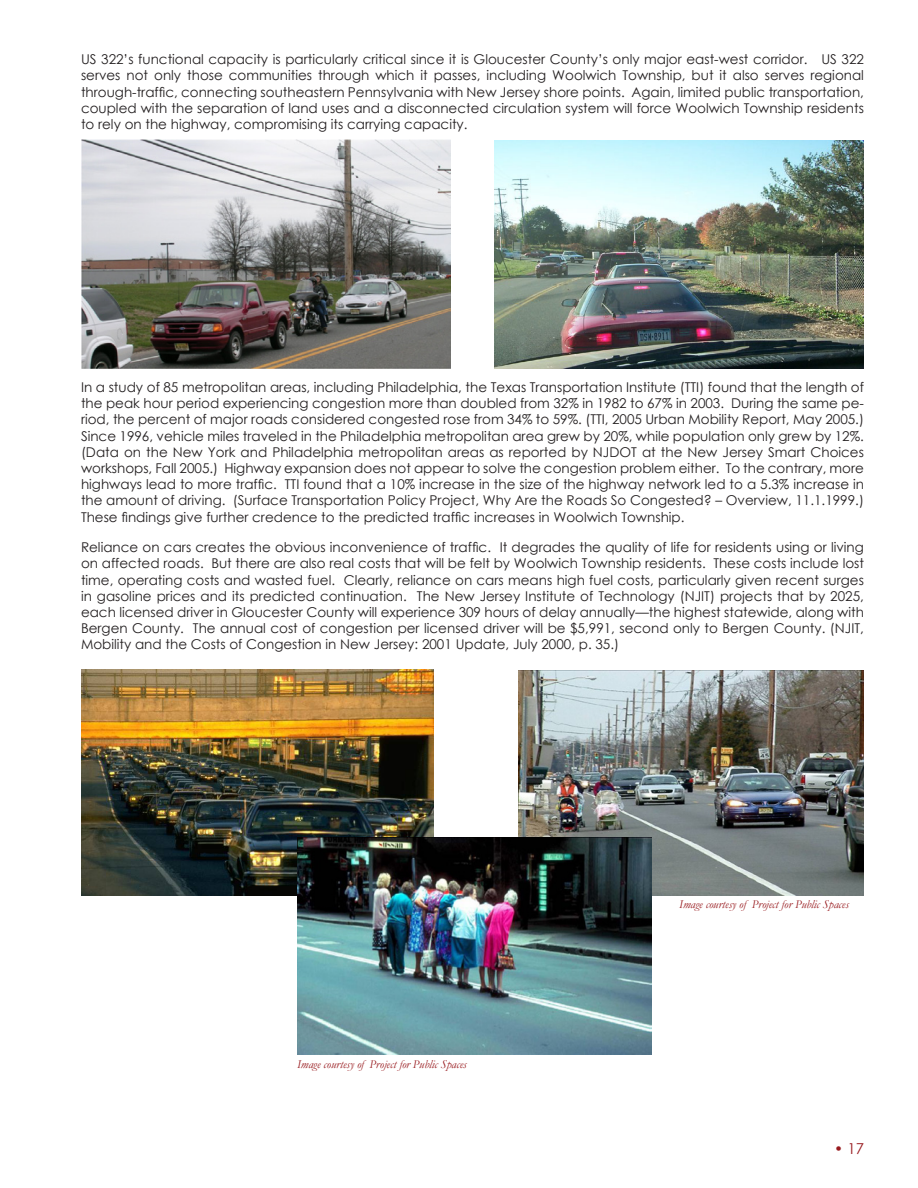
<style>
.page{position:relative;width:918px;height:1188px;background:#fff}
.page>*{position:absolute;margin:0;border:0;box-sizing:border-box;transform-origin:0 0}
.t1{font:15px "Century Gothic";color:#981a1e}
.t2{font:13.5px/16.2px "Century Gothic";color:#231f20;text-align:justify}
.t3{font:italic 12px "Garamond";color:#981a1e}
</style>
<div class="page">
<img style="left:81px;top:140px;width:370px;height:229px">
<img style="left:494px;top:140px;width:370px;height:229px">
<img style="left:519px;top:671px;width:345px;height:224px">
<img style="left:81px;top:670px;width:352px;height:225px">
<img style="left:297px;top:838px;width:355px;height:217px">
<p class="t2" style="left:81px;top:51px;width:785px">US 322’s functional capacity is particularly critical since it is Gloucester County’s only major east-west corridor. US 322 serves not only those communities through which it passes, including Woolwich Township, but it also serves regional through-traffic, connecting southeastern Pennsylvania with New Jersey shore points. Again, limited public transportation, coupled with the separation of land uses and a disconnected circulation system will force Woolwich Township residents to rely on the highway, compromising its carrying capacity.</p>
<p class="t2" style="left:81px;top:379px;width:785px">In a study of 85 metropolitan areas, including Philadelphia, the Texas Transportation Institute (TTI) found that the length of the peak hour period experiencing congestion more than doubled from 32% in 1982 to 67% in 2003. During the same pe&shy;riod, the percent of major roads considered congested rose from 34% to 59%. (TTI, 2005 Urban Mobility Report, May 2005.)<br>Since 1996, vehicle miles traveled in the Philadelphia metropolitan area grew by 20%, while population only grew by 12%. (Data on the New York and Philadelphia metropolitan areas as reported by NJDOT at the New Jersey Smart Choices workshops, Fall 2005.) Highway expansion does not appear to solve the congestion problem either. To the contrary, more highways lead to more traffic. TTI found that a 10% increase in the size of the highway network led to a 5.3% increase in the amount of driving. (Surface Transportation Policy Project, Why Are the Roads So Congested? – Overview, 11.1.1999.)<br>These findings give further credence to the predicted traffic increases in Woolwich Township.</p>
<p class="t2" style="left:81px;top:539px;width:785px">Reliance on cars creates the obvious inconvenience of traffic. It degrades the quality of life for residents using or living on affected roads. But there are also real costs that will be felt by Woolwich Township residents. These costs include lost time, operating costs and wasted fuel. Clearly, reliance on cars means high fuel costs, particularly given recent surges in gasoline prices and its predicted continuation. The New Jersey Institute of Technology (NJIT) projects that by 2025, each licensed driver in Gloucester County will experience 309 hours of delay annually—the highest statewide, along with Bergen County. The annual cost of congestion per licensed driver will be $5,991, second only to Bergen County. (NJIT, Mobility and the Costs of Congestion in New Jersey: 2001 Update, July 2000, p. 35.)</p>
<p class="t3" style="left:297px;top:1056px;width:171px">Image courtesy of Project for Public Spaces</p>
<p class="t3" style="left:679px;top:896px;width:171px">Image courtesy of Project for Public Spaces</p>
<p class="t1" style="left:834px;top:1138px;width:31px">• 17</p>
</div>
